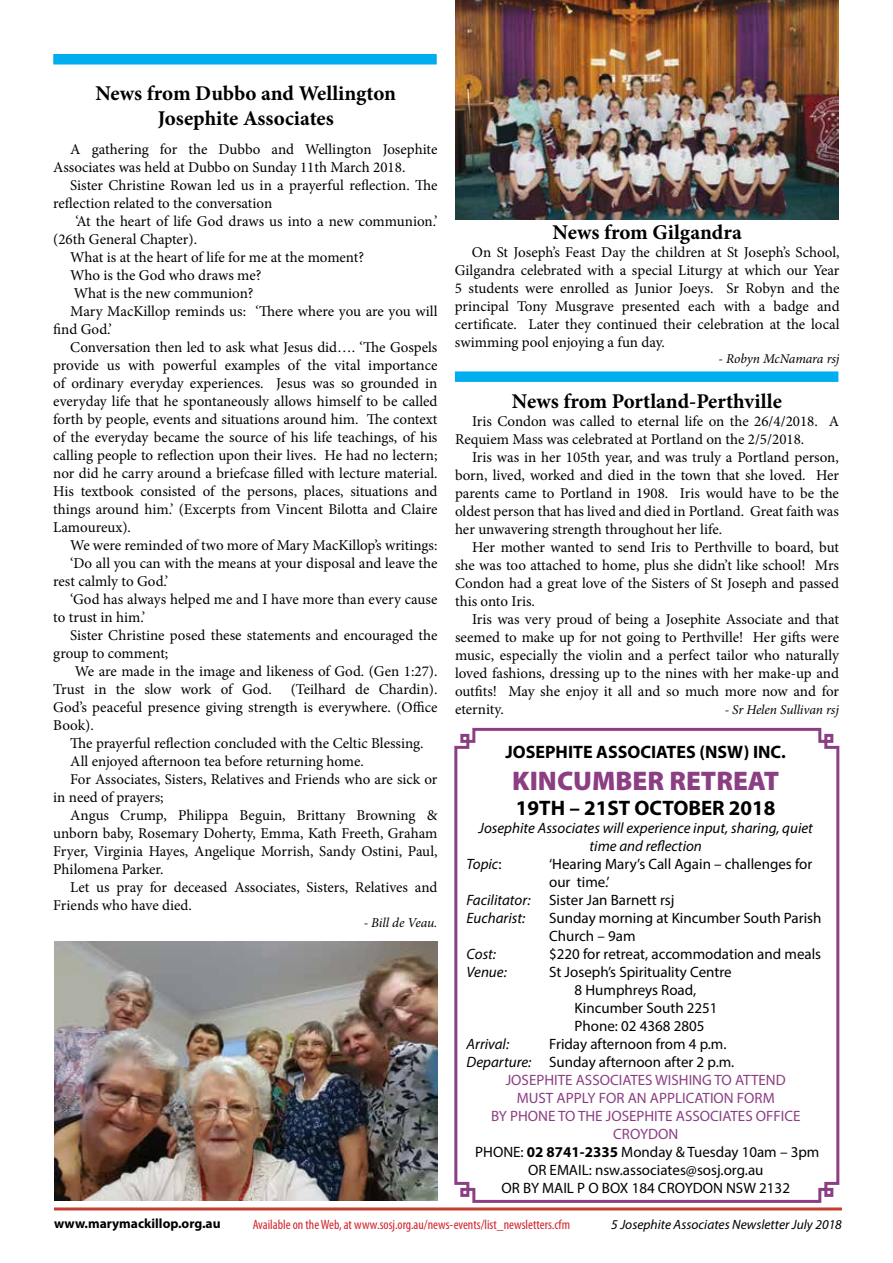
<style>
.page{position:relative;width:893px;height:1263px;background:#fff}
.page>*{position:absolute;margin:0;border:0;box-sizing:border-box;transform-origin:0 0}
.t1{font:900 27px "Myriad Pro";color:#8c3e83}
.t2{font:700 21px/25.2px "Minion Pro";color:#000;text-align:center}
.t3{font:700 21px "Myriad Pro";color:#000}
.t4{font:700 18px "Myriad Pro";color:#000}
.t5{font:15px/18px "Minion Pro";color:#000;text-align:justify}
.t6{font:15px/18px "Myriad Pro";color:#000}
.t7{font:15px "Myriad Pro";color:#8c3e83}
.t8{font:italic 15px "Myriad Pro";color:#000}
.t9{font:condensed 13.5px "Myriad Pro";color:#d2232a}
.t10{font:italic 13.5px "Minion Pro";letter-spacing:-.01em;color:#000}
.t11{font:italic 13.5px "Myriad Pro";color:#000}
.t12{font:700 13.5px "Myriad Pro";color:#000}
.s1{font-style:normal}
.s2{font-style:italic}
.s3{font-weight:700}
</style>
<div class="page">
<hr style="left:54px;top:1207px;width:788px;height:3px;background:#c43f30">
<svg style="left:454px;top:727px;width:386px;height:476px"></svg>
<img style="left:54px;top:942px;width:383px;height:259px">
<div style="left:455px;top:371px;width:383px;height:11px;background:#00aeef"></div>
<img style="left:456px;top:0;width:383px;height:219px">
<div style="left:53px;top:54px;width:384px;height:11px;background:#00aeef"></div>
<h2 class="t2" style="left:95px;top:81px;width:302px">News from Dubbo and Wellington<br>Josephite Associates</h2>
<p class="t5" style="left:53px;top:140px;width:386px;text-indent:17px">A gathering for the Dubbo and Wellington Josephite<br>Associates was held at Dubbo on Sunday 11th March 2018.</p>
<p class="t5" style="left:53px;top:176px;width:386px;text-indent:17px">Sister Christine Rowan led us in a prayerful reflection. The reflection related to the conversation</p>
<p class="t5" style="left:75px;top:212px;width:364px">‘At the heart of life God draws us into a new communion.’</p>
<p class="t5" style="left:53px;top:230px;width:145px">(26th General Chapter).</p>
<p class="t5" style="left:70px;top:248px;width:295px">What is at the heart of life for me at the moment?</p>
<p class="t5" style="left:70px;top:266px;width:193px">Who is the God who draws me?</p>
<p class="t5" style="left:74px;top:284px;width:181px">What is the new communion?</p>
<p class="t5" style="left:70px;top:302px;width:369px">Mary MacKillop reminds us: ‘There where you are you will</p>
<p class="t5" style="left:53px;top:320px;width:60px">find God.’</p>
<p class="t5" style="left:70px;top:338px;width:369px">Conversation then led to ask what Jesus did…. ‘The Gospels</p>
<p class="t5" style="left:53px;top:356px;width:386px">provide us with powerful examples of the vital importance</p>
<p class="t5" style="left:53px;top:374px;width:386px">of ordinary everyday experiences. Jesus was so grounded in</p>
<p class="t5" style="left:53px;top:392px;width:386px">everyday life that he spontaneously allows himself to be called</p>
<p class="t5" style="left:53px;top:410px;width:386px">forth by people, events and situations around him. The context</p>
<p class="t5" style="left:53px;top:428px;width:386px">of the everyday became the source of his life teachings, of his</p>
<p class="t5" style="left:53px;top:446px;width:386px">calling people to reflection upon their lives. He had no lectern;</p>
<p class="t5" style="left:53px;top:464px;width:386px">nor did he carry around a briefcase filled with lecture material.</p>
<p class="t5" style="left:53px;top:482px;width:386px">His textbook consisted of the persons, places, situations and</p>
<p class="t5" style="left:53px;top:500px;width:386px">things around him.’ (Excerpts from Vincent Bilotta and Claire</p>
<p class="t5" style="left:53px;top:518px;width:79px">Lamoureux).</p>
<p class="t5" style="left:70px;top:536px;width:369px">We were reminded of two more of Mary MacKillop’s writings:</p>
<p class="t5" style="left:70px;top:554px;width:369px">‘Do all you can with the means at your disposal and leave the</p>
<p class="t5" style="left:53px;top:572px;width:117px">rest calmly to God.’</p>
<p class="t5" style="left:70px;top:590px;width:369px">‘God has always helped me and I have more than every cause</p>
<p class="t5" style="left:53px;top:608px;width:93px">to trust in him.’</p>
<p class="t5" style="left:70px;top:626px;width:369px">Sister Christine posed these statements and encouraged the</p>
<p class="t5" style="left:53px;top:644px;width:117px">group to comment;</p>
<p class="t5" style="left:75px;top:662px;width:364px">We are made in the image and likeness of God. (Gen 1:27).</p>
<p class="t5" style="left:53px;top:680px;width:220px">Trust in the slow work of God.</p>
<p class="t5" style="left:53px;top:680px;width:386px;text-indent:237px">(Teilhard de Chardin).<br>God’s peaceful presence giving strength is everywhere. (Office Book).</p>
<p class="t5" style="left:70px;top:734px;width:355px">The prayerful reflection concluded with the Celtic Blessing.</p>
<p class="t5" style="left:70px;top:752px;width:295px">All enjoyed afternoon tea before returning home.</p>
<p class="t5" style="left:70px;top:770px;width:369px">For Associates, Sisters, Relatives and Friends who are sick or</p>
<p class="t5" style="left:53px;top:788px;width:112px">in need of prayers;</p>
<p class="t5" style="left:70px;top:806px;width:369px">Angus Crump, Philippa Beguin, Brittany Browning &amp;</p>
<p class="t5" style="left:53px;top:824px;width:386px">unborn baby, Rosemary Doherty, Emma, Kath Freeth, Graham</p>
<p class="t5" style="left:53px;top:842px;width:386px">Fryer, Virginia Hayes, Angelique Morrish, Sandy Ostini, Paul,</p>
<p class="t5" style="left:53px;top:860px;width:112px">Philomena Parker.</p>
<p class="t5" style="left:70px;top:878px;width:369px">Let us pray for deceased Associates, Sisters, Relatives and</p>
<p class="t5" style="left:53px;top:896px;width:140px">Friends who have died.</p>
<p class="t10" style="left:364px;top:913px;width:75px">- Bill de Veau.</p>
<h2 class="t2" style="left:553px;top:219px;width:191px">News from Gilgandra</h2>
<p class="t5" style="left:455px;top:243px;width:386px;text-indent:17px">On St Joseph’s Feast Day the children at St Joseph’s School, Gilgandra celebrated with a special Liturgy at which our Year 5 students were enrolled as Junior Joeys. Sr Robyn and the principal Tony Musgrave presented each with a badge and certificate. Later they continued their celebration at the local swimming pool enjoying a fun day.</p>
<p class="t10" style="left:719px;top:350px;width:122px">- Robyn McNamara rsj</p>
<h2 class="t2" style="left:512px;top:388px;width:272px">News from Portland-Perthville</h2>
<p class="t5" style="left:455px;top:412px;width:385px;text-indent:17px">Iris Condon was called to eternal life on the 26/4/2018. A<br>Requiem Mass was celebrated at Portland on the 2/5/2018.</p>
<p class="t5" style="left:455px;top:448px;width:385px;text-indent:17px">Iris was in her 105th year, and was truly a Portland person, born, lived, worked and died in the town that she loved. Her parents came to Portland in 1908. Iris would have to be the oldest person that has lived and died in Portland. Great faith was her unwavering strength throughout her life.</p>
<p class="t5" style="left:455px;top:538px;width:385px;text-indent:17px">Her mother wanted to send Iris to Perthville to board, but she was too attached to home, plus she didn’t like school! Mrs Condon had a great love of the Sisters of St Joseph and passed this onto Iris.</p>
<p class="t5" style="left:455px;top:610px;width:385px;text-indent:17px">Iris was very proud of being a Josephite Associate and that seemed to make up for not going to Perthville! Her gifts were music, especially the violin and a perfect tailor who naturally loved fashions, dressing up to the nines with her make-up and outfits! May she enjoy it all and so much more now and for eternity.</p>
<p class="t10" style="left:725px;top:700px;width:116px">- Sr Helen Sullivan rsj</p>
<p class="t4" style="left:505px;top:740px;width:282px">JOSEPHITE ASSOCIATES (NSW) INC.</p>
<h1 class="t1" style="left:512px;top:763px;width:268px">KINCUMBER RETREAT</h1>
<h2 class="t3" style="left:516px;top:794px;width:261px">19TH – 21ST OCTOBER 2018</h2>
<p class="t8" style="left:478px;top:819px;width:336px">Josephite Associates will experience input, sharing, quiet</p>
<p class="t8" style="left:590px;top:837px;width:114px">time and reflection</p>
<p class="t8" style="left:467px;top:855px;width:36px">Topic<span class="s1">:</span></p>
<p class="t6" style="left:549px;top:855px;width:265px">‘Hearing Mary’s Call Again – challenges for</p>
<p class="t6" style="left:549px;top:873px;width:62px">our time.’</p>
<p class="t6" style="left:467px;top:891px;width:209px"><span class="s2">Facilitator:</span> Sister Jan Barnett rsj</p>
<p class="t8" style="left:467px;top:909px;width:60px">Eucharist:</p>
<p class="t6" style="left:549px;top:909px;width:274px">Sunday morning at Kincumber South Parish<br>Church – 9am</p>
<p class="t8" style="left:467px;top:945px;width:31px">Cost:</p>
<p class="t6" style="left:549px;top:945px;width:274px">$220 for retreat, accommodation and meals</p>
<p class="t8" style="left:467px;top:963px;width:42px">Venue:</p>
<p class="t6" style="left:575px;top:963px;width:159px;text-indent:-26px">St Joseph’s Spirituality Centre<br>8 Humphreys Road,<br>Kincumber South 2251<br>Phone: 02 4368 2805</p>
<p class="t8" style="left:467px;top:1035px;width:44px">Arrival:</p>
<p class="t6" style="left:549px;top:1035px;width:179px">Friday afternoon from 4 p.m.</p>
<p class="t6" style="left:467px;top:1053px;width:269px"><span class="s2">Departure:</span> Sunday afternoon after 2 p.m.</p>
<p class="t7" style="left:506px;top:1071px;width:281px">JOSEPHITE ASSOCIATES WISHING TO ATTEND</p>
<p class="t7" style="left:517px;top:1089px;width:259px">MUST APPLY FOR AN APPLICATION FORM</p>
<p class="t7" style="left:491px;top:1107px;width:311px">BY PHONE TO THE JOSEPHITE ASSOCIATES OFFICE</p>
<p class="t7" style="left:613px;top:1125px;width:66px">CROYDON</p>
<p class="t6" style="left:475px;top:1143px;width:346px">PHONE: <span class="s3">02 8741-2335</span> Monday &amp; Tuesday 10am – 3pm</p>
<p class="t6" style="left:528px;top:1161px;width:237px">OR EMAIL: nsw.associates@sosj.org.au</p>
<p class="t6" style="left:501px;top:1179px;width:290px">OR BY MAIL P O BOX 184 CROYDON NSW 2132</p>
<p class="t12" style="left:54px;top:1215px;width:168px">www.marymackillop.org.au</p>
<p class="t9" style="left:253px;top:1216px;width:319px">Available on the Web, at www.sosj.org.au/news-events/list_newsletters.cfm</p>
<p class="t11" style="left:611px;top:1216px;width:232px">5 Josephite Associates Newsletter July 2018</p>
</div>
